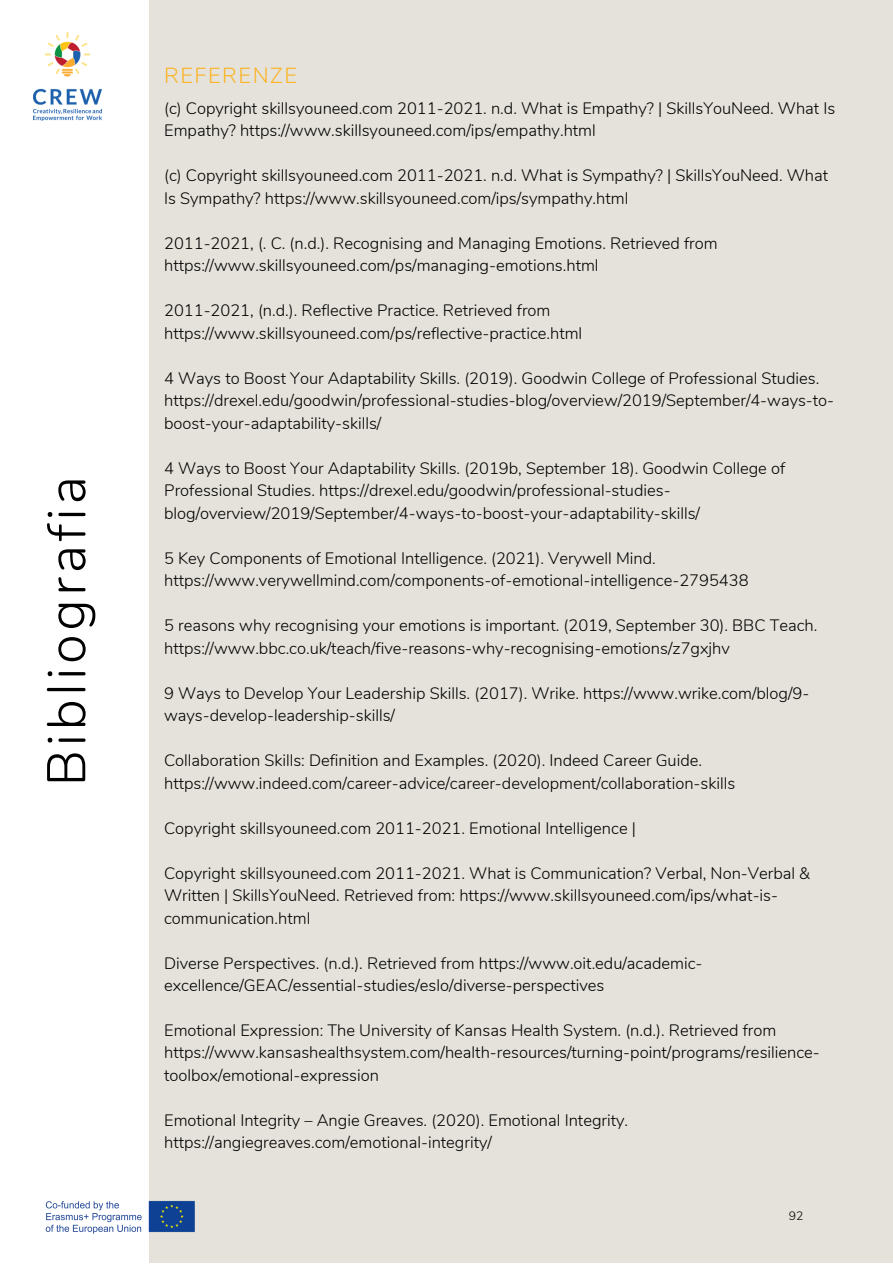
<style>
.page{position:relative;width:893px;height:1264px;background:#fff}
.page>*{position:absolute;margin:0;border:0;box-sizing:border-box;transform-origin:0 0}
.t1{font:300 54.15px "Nunito";letter-spacing:.07em;color:#000}
.t2{font:300 21.75px "Nunito";letter-spacing:.07em;color:#fcb426}
.t3{font:300 16.5px/22.5px "Nunito";color:#000}
.t4{font:300 12.15px "Nunito";color:#000}
</style>
<div class="page">
<div style="left:0;top:0;width:892px;height:1262px;background:#e4e2da"></div>
<div style="left:0;top:0;width:148px;height:1262px;background:#fff"></div>
<img style="left:45px;top:1192px;width:150px;height:48px">
<img style="left:34px;top:32px;width:67px;height:88px">
<h1 class="t1" style="left:30px;top:786px;width:311px;rotate:-90deg">Bibliografia</h1>
<h2 class="t2" style="left:164px;top:61px;width:134px">REFERENZE</h2>
<p class="t3" style="left:164px;top:97px;width:672px">(c) Copyright skillsyouneed.com 2011-2021. n.d. What is Empathy? | SkillsYouNeed. What Is<br>Empathy? https://www.skillsyouneed.com/ips/empathy.html</p>
<p class="t3" style="left:164px;top:165px;width:665px">(c) Copyright skillsyouneed.com 2011-2021. n.d. What is Sympathy? | SkillsYouNeed. What<br>Is Sympathy? https://www.skillsyouneed.com/ips/sympathy.html</p>
<p class="t3" style="left:164px;top:232px;width:555px">2011-2021, (. C. (n.d.). Recognising and Managing Emotions. Retrieved from https://www.skillsyouneed.com/ps/managing-emotions.html</p>
<p class="t3" style="left:164px;top:299px;width:419px">2011-2021, (n.d.). Reflective Practice. Retrieved from https://www.skillsyouneed.com/ps/reflective-practice.html</p>
<p class="t3" style="left:164px;top:367px;width:671px">4 Ways to Boost Your Adaptability Skills. (2019). Goodwin College of Professional Studies. https://drexel.edu/goodwin/professional-studies-blog/overview/2019/September/4-ways-to&shy;boost-your-adaptability-skills/</p>
<p class="t3" style="left:164px;top:457px;width:622px">4 Ways to Boost Your Adaptability Skills. (2019b, September 18). Goodwin College of<br>Professional Studies. https://drexel.edu/goodwin/professional-studies&shy;blog/overview/2019/September/4-ways-to-boost-your-adaptability-skills/</p>
<p class="t3" style="left:164px;top:547px;width:586px">5 Key Components of Emotional Intelligence. (2021). Verywell Mind. https://www.verywellmind.com/components-of-emotional-intelligence-2795438</p>
<p class="t3" style="left:164px;top:614px;width:654px">5 reasons why recognising your emotions is important. (2019, September 30). BBC Teach. https://www.bbc.co.uk/teach/five-reasons-why-recognising-emotions/z7gxjhv</p>
<p class="t3" style="left:164px;top:682px;width:646px">9 Ways to Develop Your Leadership Skills. (2017). Wrike. https://www.wrike.com/blog/9- ways-develop-leadership-skills/</p>
<p class="t3" style="left:164px;top:749px;width:572px">Collaboration Skills: Definition and Examples. (2020). Indeed Career Guide. https://www.indeed.com/career-advice/career-development/collaboration-skills</p>
<p class="t3" style="left:164px;top:816px;width:473px">Copyright skillsyouneed.com 2011-2021. Emotional Intelligence |</p>
<p class="t3" style="left:164px;top:861px;width:647px">Copyright skillsyouneed.com 2011-2021. What is Communication? Verbal, Non-Verbal &amp;<br>Written | SkillsYouNeed. Retrieved from: https://www.skillsyouneed.com/ips/what-is&shy;communication.html</p>
<p class="t3" style="left:164px;top:951px;width:540px">Diverse Perspectives. (n.d.). Retrieved from https://www.oit.edu/academic&shy;excellence/GEAC/essential-studies/eslo/diverse-perspectives</p>
<p class="t3" style="left:164px;top:1019px;width:657px">Emotional Expression: The University of Kansas Health System. (n.d.). Retrieved from https://www.kansashealthsystem.com/health-resources/turning-point/programs/resilience&shy;toolbox/emotional-expression</p>
<p class="t3" style="left:164px;top:1109px;width:465px">Emotional Integrity – Angie Greaves. (2020). Emotional Integrity. https://angiegreaves.com/emotional-integrity/</p>
<p class="t4" style="left:788px;top:1207px;width:16px">92</p>
</div>
